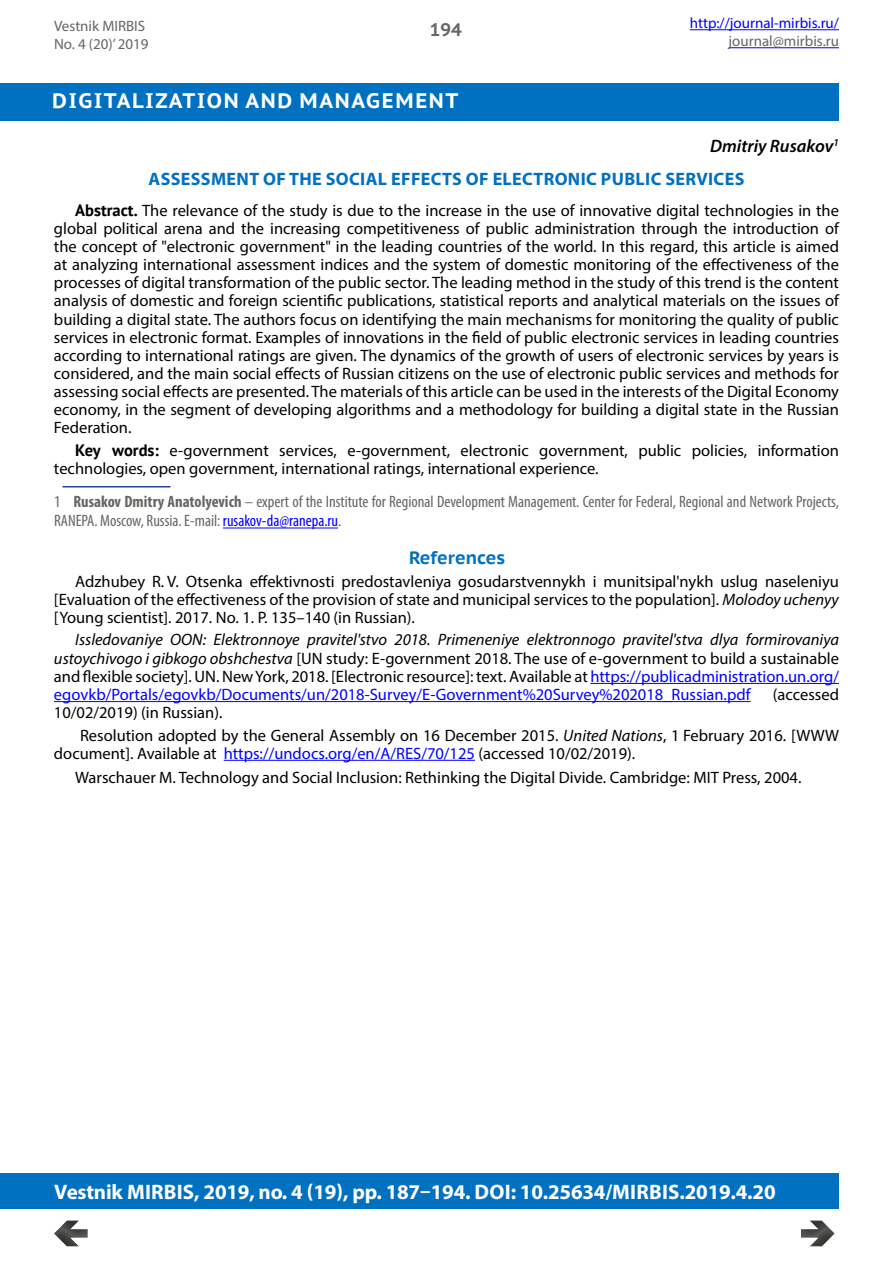
<style>
.page{position:relative;width:893px;height:1263px;background:#fff}
.page>*{position:absolute;margin:0;border:0;box-sizing:border-box;transform-origin:0 0}
.t1{font:700 21px "Myriad Pro";letter-spacing:-.01em;color:#fff}
.t2{font:700 21px "PT Sans Caption";letter-spacing:.08em;color:#fff}
.t3{font:700 18px "Myriad Pro";letter-spacing:.02em;color:#0070c0}
.t4{font:italic 600 18px "Myriad Pro";color:#000}
.t5{font:700 18px "PT Sans Caption";color:#0070c0}
.t6{font:700 18px "PT Sans Caption";color:#676562}
.t7{font:16.5px/18.1px "Myriad Pro";color:#000;text-align:justify}
.t8{font:condensed 16.5px/19.8px "Myriad Pro";color:#676562}
.t9{font:15px "Myriad Pro";color:#676562}
.t10{font:15px "Myriad Pro";color:#00f}
.s1{font-family:"PT Sans";font-weight:700}
.s2{font-weight:700}
.s3{color:#00f}
.s4{font-style:italic}
</style>
<div class="page">
<div style="left:42px;top:1213px;width:48px;height:35px;background:#000;opacity:.5"></div>
<div style="left:799px;top:1218px;width:36px;height:30px;background:#000;opacity:.5"></div>
<hr style="left:690px;top:29px;width:149px;height:1px;background:#00f">
<hr style="left:729px;top:47px;width:110px;height:1px;background:#00f">
<div style="left:0;top:83px;width:839px;height:38px;background:#0070c0"></div>
<hr style="left:63px;top:486px;width:108px;height:1px;background:#244299">
<hr style="left:223px;top:528px;width:115px;height:1px;background:#00f">
<hr style="left:590px;top:683px;width:249px;height:1px;background:#00f">
<hr style="left:54px;top:701px;width:697px;height:1px;background:#00f">
<hr style="left:224px;top:760px;width:251px;height:1px;background:#00f">
<div style="left:0;top:1173px;width:839px;height:36px;background:#0070c0"></div>
<p class="t9" style="left:54px;top:17px;width:93px">Vestnik MIRBIS</p>
<p class="t6" style="left:430px;top:18px;width:33px">194</p>
<p class="t9" style="left:54px;top:35px;width:96px">No. 4 (20)’ 2019</p>
<p class="t2" style="left:52px;top:87px;width:408px">DIGITALIZATION AND MANAGEMENT</p>
<p class="t10" style="left:690px;top:14px;width:151px">http://journal-mirbis.ru/</p>
<p class="t9" style="left:729px;top:32px;width:112px">journal@mirbis.ru</p>
<p class="t4" style="left:710px;top:135px;width:130px">Dmitriy Rusakov<sup>1</sup></p>
<p class="t3" style="left:149px;top:167px;width:253px">ASSESSMENT OF THE SOCIAL EFFE</p>
<p class="t3" style="left:431px;top:167px;width:315px">CTS OF ELECTRONIC PUBLIC SERVICES</p>
<p class="t7" style="left:54px;top:201px;width:787px;text-indent:21px"><span class="s1">Abstract.</span> The relevance of the study is due to the increase in the use of innovative digital technologies in the global political arena and the increasing competitiveness of public administration through the introduction of the concept of "electronic government" in the leading countries of the world. In this regard, this article is aimed at analyzing international assessment indices and the system of domestic monitoring of the effectiveness of the processes of digital transformation of the public sector. The leading method in the study of this trend is the content analysis of domestic and foreign scientific publications, statistical reports and analytical materials on the issues of building a digital state. The authors focus on identifying the main mechanisms for monitoring the quality of public services in electronic format. Examples of innovations in the field of public electronic services in leading countries according to international ratings are given. The dynamics of the growth of users of electronic services by years is considered, and the main social effects of Russian citizens on the use of electronic public services and methods for assessing social effects are presented. The materials of this article can be used in the interests of the Digital Economy economy, in the segment of developing algorithms and a methodology for building a digital state in the Russian Federation.</p>
<p class="t7" style="left:54px;top:441px;width:786px;text-indent:21px"><span class="s1">Key words:</span> e-government services, e-government, electronic government, public policies, information technologies, open government, international ratings, international experience.</p>
<p class="t8" style="left:54px;top:491px;width:786px">1 <span class="s2">Rusakov Dmitry Anatolyevich</span> – expert of the Institute for Regional Development Management. Center for Federal, Regional and Network Projects,<br>RANEPA. Moscow, Russia. Е-mail: <span class="s3">rusakov-da@ranepa.ru</span>.</p>
<p class="t5" style="left:409px;top:546px;width:98px">REFERENCES</p>
<p class="t7" style="left:54px;top:572px;width:786px;text-indent:21px">Adzhubey R. V. Otsenka effektivnosti predostavleniya gosudarstvennykh i munitsipal'nykh uslug naseleniyu [Evaluation of the effectiveness of the provision of state and municipal services to the population]. <span class="s4">Molodoy uchenyy </span>[Young scientist]. 2017. No. 1. P. 135–140 (in Russian).</p>
<p class="t7" style="left:54px;top:631px;width:786px;text-indent:21px"><span class="s4">Issledovaniye OON: Elektronnoye pravitel'stvo 2018. Primeneniye elektronnogo pravitel'stva dlya formirovaniya ustoychivogo i gibkogo obshchestva</span> [UN study: E-government 2018. The use of e-government to build a sustainable and flexible society]. UN. New York, 2018. [Electronic resource]: text. Available at <span class="s3">https://publicadministration.un.org/ egovkb/Portals/egovkb/Documents/un/2018-Survey/E-Government%20Survey%202018_Russian.pdf</span></p>
<p class="t7" style="left:773px;top:685px;width:68px">(accessed</p>
<p class="t7" style="left:80px;top:701px;width:760px;line-height:22.4px;text-indent:-26px">10/02/2019) (in Russian).<br>Resolution adopted by the General Assembly on 16 December 2015. <span class="s4">United Nations</span>, 1 February 2016. [WWW</p>
<p class="t7" style="left:75px;top:741px;width:728px;line-height:24px;text-indent:-21px">document]. Available at <span class="s3">https://undocs.org/en/A/RES/70/125</span> (accessed 10/02/2019).<br>Warschauer M. Technology and Social Inclusion: Rethinking the Digital Divide. Cambridge: MIT Press, 2004.</p>
<p class="t1" style="left:54px;top:1178px;width:723px">VESTNIK MIRBIS, 2019, NO. 4 (19), PP. 187–194. DOI: 10.25634/MIRBIS.2019.4.20</p>
</div>
